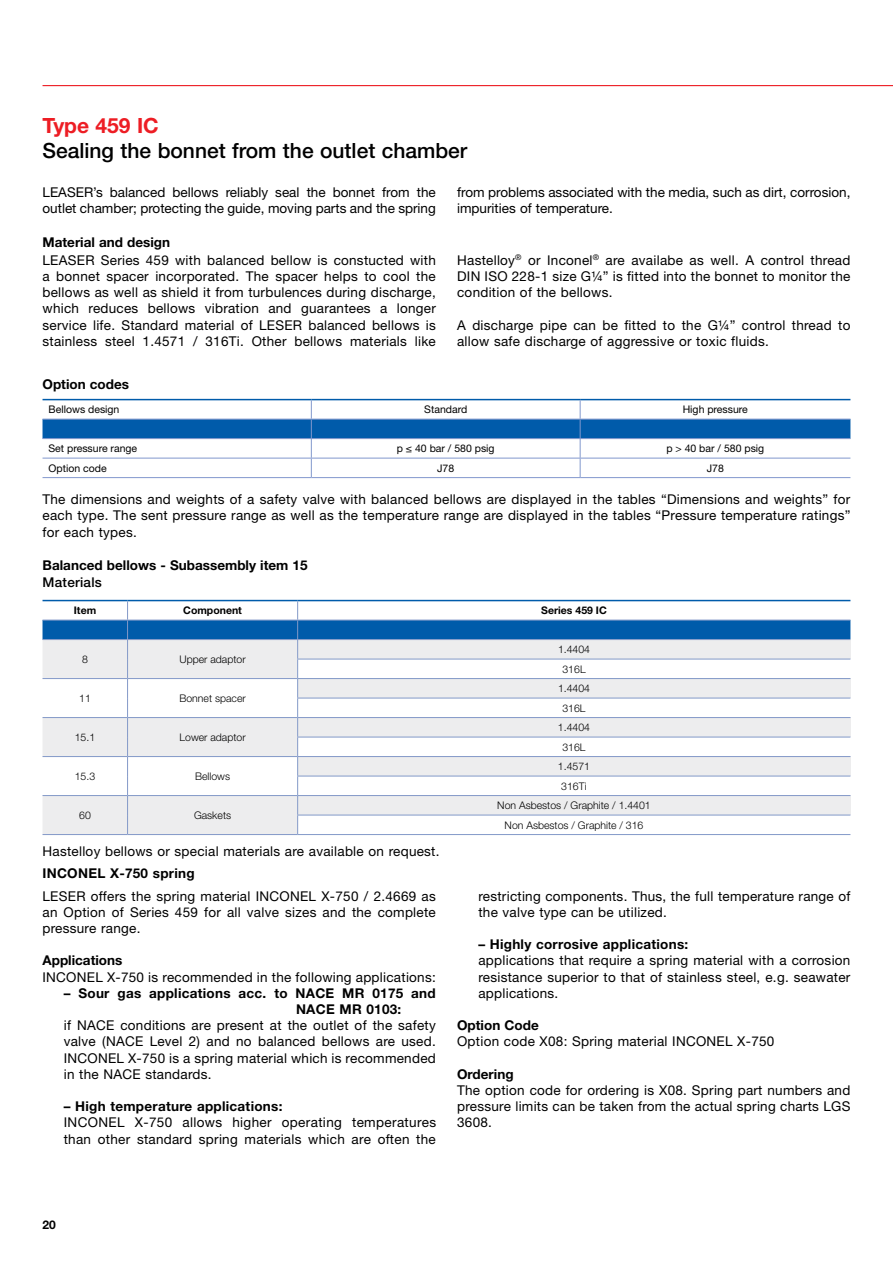
<style>
.page{position:relative;width:893px;height:1263px;background:#fff}
.page>*{position:absolute;margin:0;border:0;box-sizing:border-box;transform-origin:0 0}
.t1{font:500 21px "Helvetica Neue LT Pro";color:#000}
.t2{font:700 21px "Helvetica Neue LT Pro";color:#ed1d24}
.t3{font:13.5px/16.2px "Helvetica Neue LT Pro";letter-spacing:.02em;color:#000;text-align:justify}
.t4{font:13.5px/16.2px "Helvetica Neue LT Pro";color:#000}
.t5{font:700 13.5px/16.2px "Helvetica Neue LT Pro";letter-spacing:.02em;color:#000}
.t6{font:700 13.5px "Helvetica Neue LT Pro";color:#000}
.t7{font:500 13.5px "Helvetica Neue LT Pro";letter-spacing:.02em;color:#000}
.t8{font:700 12px "Helvetica Neue LT Pro";color:#000}
.t9{font:300 10.5px/19.5px "Helvetica Neue LT Pro";color:#000;text-align:center}
.t10{font:10.5px "Helvetica Neue LT Pro";color:#000}
.t11{font:700 10.5px "Helvetica Neue LT Pro";color:#000}
</style>
<div class="page">
<hr style="left:43px;top:85px;width:850px;height:1px;background:#ed1d24">
<hr style="left:43px;top:399px;width:268px;height:1px;background:#005baa">
<hr style="left:311px;top:399px;width:269px;height:1px;background:#005baa">
<hr style="left:580px;top:399px;width:270px;height:1px;background:#005baa">
<svg style="left:43px;top:400px;width:807px;height:77px"></svg>
<hr style="left:43px;top:477px;width:268px;height:1px;background:#8298cd">
<hr style="left:311px;top:477px;width:269px;height:1px;background:#8298cd">
<hr style="left:580px;top:477px;width:270px;height:1px;background:#8298cd">
<hr style="left:43px;top:600px;width:85px;height:1px;background:#005baa">
<hr style="left:128px;top:600px;width:170px;height:1px;background:#005baa">
<hr style="left:298px;top:600px;width:552px;height:1px;background:#005baa">
<svg style="left:43px;top:601px;width:807px;height:233px"></svg>
<hr style="left:43px;top:834px;width:85px;height:1px;background:#8399c8">
<hr style="left:128px;top:834px;width:170px;height:1px;background:#8399c8">
<hr style="left:298px;top:834px;width:552px;height:1px;background:#8399c8">
<h1 class="t2" style="left:43px;top:112px;width:118px">Type 459 IC</h1>
<h1 class="t1" style="left:43px;top:138px;width:426px">Sealing the bonnet from the outlet chamber</h1>
<p class="t4" style="left:43px;top:184px;width:395px">LEASER’s balanced bellows reliably seal the bonnet from the outlet chamber; protecting the guide, moving parts and the spring</p>
<p class="t4" style="left:457px;top:184px;width:395px">from problems associated with the media, such as dirt, corrosion, impurities of temperature.</p>
<p class="t3" style="left:43px;top:252px;width:395px">LEASER Series 459 with balanced bellow is constucted with a bonnet spacer incorporated. The spacer helps to cool the bellows as well as shield it from turbulences during discharge, which reduces bellows vibration and guarantees a longer service life. Standard material of LESER balanced bellows is stainless steel 1.4571 / 316Ti. Other bellows materials like</p>
<p class="t3" style="left:457px;top:252px;width:395px">Hastelloy<sup>®</sup> or Inconel<sup>®</sup> are availabe as well. A control thread DIN ISO 228-1 size G1/4” is fitted into the bonnet to monitor the condition of the bellows.</p>
<p class="t6" style="left:43px;top:233px;width:129px">Material and design</p>
<p class="t3" style="left:457px;top:316px;width:395px">A discharge pipe can be fitted to the G1/4” control thread to allow safe discharge of aggressive or toxic fluids.</p>
<p class="t6" style="left:43px;top:375px;width:88px">Option codes</p>
<p class="t10" style="left:49px;top:403px;width:72px">Bellows design</p>
<p class="t10" style="left:424px;top:403px;width:44px">Standard</p>
<p class="t10" style="left:683px;top:403px;width:67px">High pressure</p>
<p class="t10" style="left:49px;top:442px;width:90px">Set pressure range</p>
<p class="t10" style="left:397px;top:442px;width:99px">p ≤ 40 bar / 580 psig</p>
<p class="t10" style="left:666px;top:442px;width:99px">p &gt; 40 bar / 580 psig</p>
<p class="t10" style="left:49px;top:461px;width:60px">Option code</p>
<p class="t10" style="left:437px;top:461px;width:19px">J78</p>
<p class="t10" style="left:707px;top:461px;width:19px">J78</p>
<p class="t3" style="left:43px;top:491px;width:809px">The dimensions and weights of a safety valve with balanced bellows are displayed in the tables “Dimensions and weights” for each type. The sent pressure range as well as the temperature range are displayed in the tables “Pressure temperature ratings” for each types.</p>
<p class="t6" style="left:43px;top:557px;width:267px">Balanced bellows - Subassembly item 15</p>
<p class="t7" style="left:43px;top:574px;width:61px">Materials</p>
<p class="t11" style="left:74px;top:604px;width:24px">Item</p>
<p class="t11" style="left:183px;top:604px;width:60px">Component</p>
<p class="t11" style="left:541px;top:604px;width:67px">Series 459 IC</p>
<p class="t9" style="left:82px;top:649px;width:7px">8</p>
<p class="t9" style="left:180px;top:649px;width:68px">Upper adaptor</p>
<p class="t9" style="left:558px;top:639px;width:34px">1.4404<br>316L</p>
<p class="t9" style="left:79px;top:688px;width:13px">11</p>
<p class="t9" style="left:179px;top:688px;width:68px">Bonnet spacer</p>
<p class="t9" style="left:558px;top:678px;width:34px">1.4404<br>316L</p>
<p class="t9" style="left:75px;top:727px;width:22px">15.1</p>
<p class="t9" style="left:180px;top:727px;width:68px">Lower adaptor</p>
<p class="t9" style="left:558px;top:717px;width:34px">1.4404<br>316L</p>
<p class="t9" style="left:75px;top:766px;width:22px">15.3</p>
<p class="t9" style="left:195px;top:766px;width:37px">Bellows</p>
<p class="t9" style="left:558px;top:756px;width:34px">1.4571<br>316Ti</p>
<p class="t9" style="left:79px;top:805px;width:13px">60</p>
<p class="t9" style="left:194px;top:805px;width:39px">Gaskets</p>
<p class="t9" style="left:497px;top:795px;width:155px">Non Asbestos / Graphite / 1.4401<br>Non Asbestos / Graphite / 316</p>
<p class="t3" style="left:43px;top:842px;width:399px">Hastelloy bellows or special materials are available on request.</p>
<p class="t5" style="left:43px;top:865px;width:154px">INCONEL X-750 spring</p>
<p class="t3" style="left:43px;top:887px;width:395px">LESER offers the spring material INCONEL X-750 / 2.4669 as an Option of Series 459 for all valve sizes and the complete pressure range.</p>
<p class="t6" style="left:43px;top:952px;width:81px">Applications</p>
<p class="t3" style="left:43px;top:968px;width:395px">INCONEL X-750 is recommended in the following applications:</p>
<p class="t5" style="left:296px;top:984px;width:141px;text-indent:-232px">– Sour gas applications acc. to NACE MR 0175 and<br>NACE MR 0103:</p>
<p class="t3" style="left:64px;top:1017px;width:374px">if NACE conditions are present at the outlet of the safety valve (NACE Level 2) and no balanced bellows are used.<br>INCONEL X-750 is a spring material which is recommended in the NACE standards.</p>
<p class="t5" style="left:64px;top:1098px;width:220px">– High temperature applications:</p>
<p class="t3" style="left:64px;top:1114px;width:374px">INCONEL X-750 allows higher operating temperatures than other standard spring materials which are often the</p>
<p class="t3" style="left:478px;top:887px;width:374px">restricting components. Thus, the full temperature range of the valve type can be utilized.</p>
<p class="t5" style="left:478px;top:936px;width:211px">– Highly corrosive applications:</p>
<p class="t3" style="left:478px;top:952px;width:374px">applications that require a spring material with a corrosion resistance superior to that of stainless steel, e.g. seawater applications.</p>
<p class="t6" style="left:457px;top:1017px;width:83px">Option Code</p>
<p class="t3" style="left:457px;top:1033px;width:319px">Option code X08: Spring material INCONEL X-750</p>
<p class="t6" style="left:457px;top:1065px;width:58px">Ordering</p>
<p class="t3" style="left:457px;top:1082px;width:395px">The option code for ordering is X08. Spring part numbers and pressure limits can be taken from the actual spring charts LGS 3608.</p>
<p class="t8" style="left:43px;top:1217px;width:15px">20</p>
</div>
